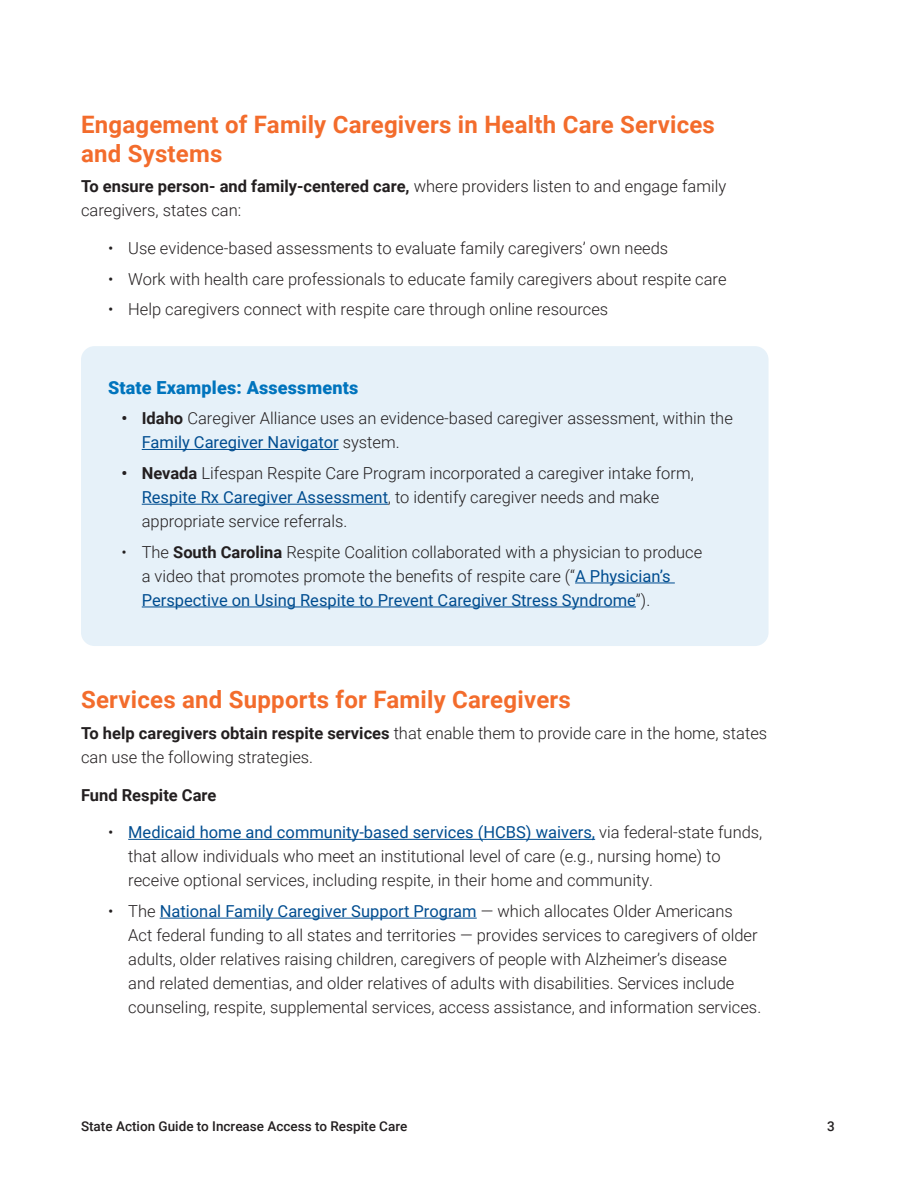
<style>
.page{position:relative;width:918px;height:1188px;background:#fff}
.page>*{position:absolute;margin:0;border:0;box-sizing:border-box;transform-origin:0 0}
.t1{font:700 24px/28.5px "Roboto";letter-spacing:.01em;color:#f36c2c}
.t2{font:900 18px "Roboto";letter-spacing:.01em;color:#0074bd}
.t3{font:300 16.5px/24px "Roboto";color:#231f20}
.t4{font:700 16.5px "Roboto";color:#231f20}
.t5{font:500 13.5px "Roboto";color:#231f20}
.s1{font-weight:700}
.s2{font-weight:400;color:#004d90}
</style>
<div class="page">
<hr style="left:128px;top:839px;width:467px;height:1px;background:#004d90">
<hr style="left:160px;top:918px;width:317px;height:1px;background:#004d90">
<div style="left:81px;top:346px;width:688px;height:300px;background:#e6f1f9;border-radius:14px"></div>
<hr style="left:142px;top:449px;width:197px;height:1px;background:#004d90">
<hr style="left:142px;top:504px;width:246px;height:1px;background:#004d90">
<hr style="left:575px;top:583px;width:100px;height:1px;background:#004d90">
<hr style="left:142px;top:607px;width:494px;height:1px;background:#004d90">
<h1 class="t1" style="left:81px;top:112px;width:635px">Engagement of Family Caregivers in Health Care Services and Systems</h1>
<p class="t3" style="left:81px;top:176px;width:647px"><span class="s1">To ensure person- and family-centered care,</span> where providers listen to and engage family caregivers, states can:</p>
<p class="t3" style="left:108px;top:237px;width:562px">• Use evidence-based assessments to evaluate family caregivers’ own needs</p>
<p class="t3" style="left:108px;top:268px;width:620px">• Work with health care professionals to educate family caregivers about respite care</p>
<p class="t3" style="left:108px;top:299px;width:502px">• Help caregivers connect with respite care through online resources</p>
<p class="t2" style="left:108px;top:380px;width:252px">State Examples: Assessments</p>
<p class="t3" style="left:142px;top:408px;width:593px;text-indent:-20px"><span class="s1">• Idaho</span> Caregiver Alliance uses an evidence-based caregiver assessment, within the<br><span class="s2">Family Caregiver Navigator</span> system.</p>
<p class="t3" style="left:142px;top:462px;width:554px;text-indent:-20px"><span class="s1">• Nevada</span> Lifespan Respite Care Program incorporated a caregiver intake form,<br><span class="s2">Respite Rx Caregiver Assessment</span>, to identify caregiver needs and make appropriate service referrals.</p>
<p class="t3" style="left:142px;top:541px;width:562px;text-indent:-20px">• The <span class="s1">South Carolina</span> Respite Coalition collaborated with a physician to produce a video that promotes promote the benefits of respite care (“<span class="s2">A Physician’s<br>Perspective on Using Respite to Prevent Caregiver Stress Syndrome</span>”).</p>
<h1 class="t1" style="left:81px;top:688px;width:491px">Services and Supports for Family Caregivers</h1>
<p class="t3" style="left:81px;top:722px;width:688px"><span class="s1">To help caregivers obtain respite services</span> that enable them to provide care in the home, states can use the following strategies.</p>
<p class="t4" style="left:81px;top:788px;width:137px">Fund Respite Care</p>
<p class="t3" style="left:128px;top:821px;width:636px;text-indent:-20px">• <span class="s2">Medicaid home and community-based services (HCBS) waivers,</span> via federal-state funds, that allow individuals who meet an institutional level of care (e.g., nursing home) to receive optional services, including respite, in their home and community.</p>
<p class="t3" style="left:128px;top:900px;width:635px;text-indent:-20px">• The <span class="s2">National Family Caregiver Support Program</span> — which allocates Older Americans<br>Act federal funding to all states and territories — provides services to caregivers of older adults, older relatives raising children, caregivers of people with Alzheimer’s disease<br>and related dementias, and older relatives of adults with disabilities. Services include counseling, respite, supplemental services, access assistance, and information services.</p>
<p class="t5" style="left:81px;top:1121px;width:328px">State Action Guide to Increase Access to Respite Care</p>
<p class="t5" style="left:827px;top:1118px;width:9px">3</p>
</div>
